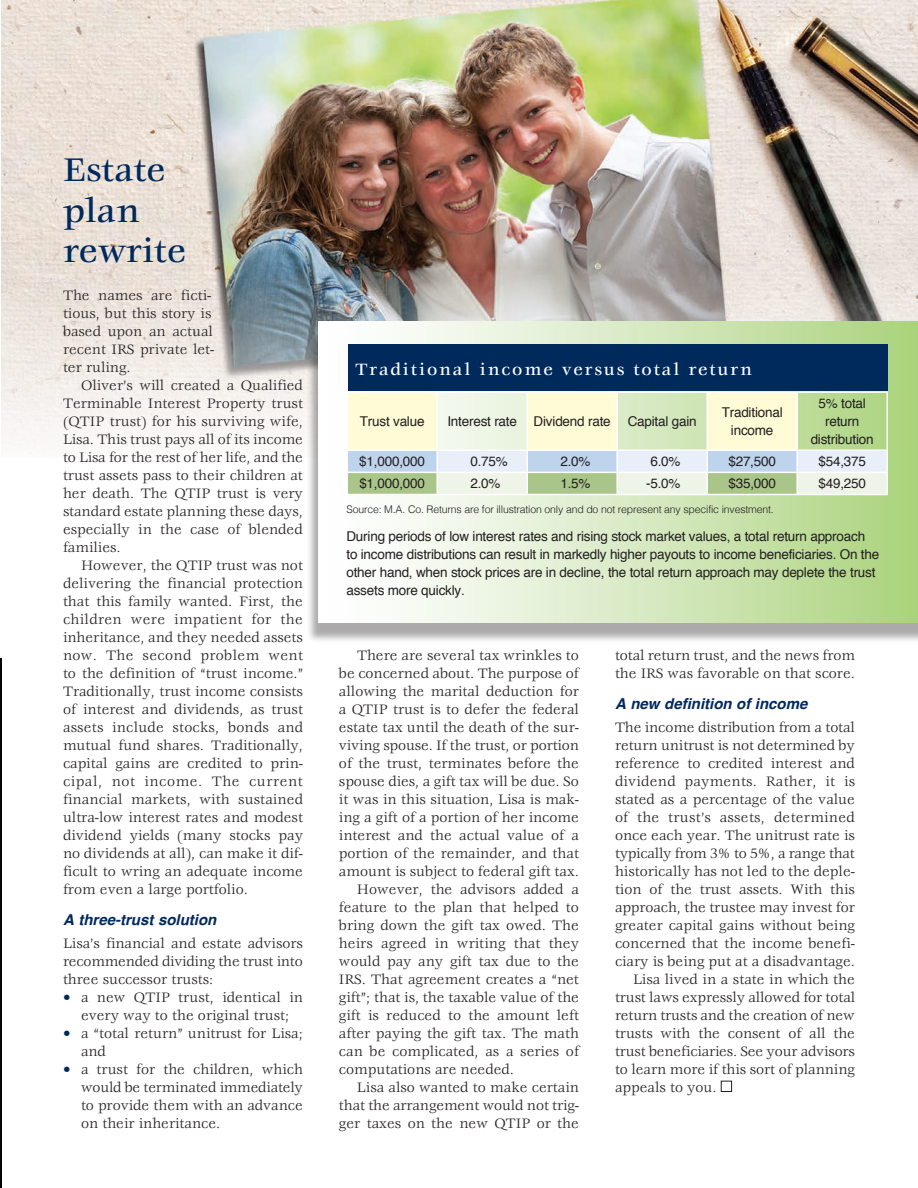
<style>
.page{position:relative;width:918px;height:1188px;background:#fff}
.page>*{position:absolute;margin:0;border:0;box-sizing:border-box;transform-origin:0 0}
.Headline{font:500 36px/40.5px "Veljovic";color:#00295c}
.Box_Head{font:500 18px "Veljovic";letter-spacing:.1em;color:#fff}
.Body{font:15px/18px "Veljovic";color:#231f20;text-align:justify}
.Body_no_indent{font:15px/18px "Veljovic";color:#231f20;text-align:justify}
.bulleted_body{font:15px/18px "Veljovic";color:#231f20;text-align:center}
.Color_subhead{font:italic 700 15px "Helvetica";color:#00295c}
.box_text{font:13.5px/18px "Helvetica";letter-spacing:-.015em;color:#231f20;text-align:center}
.box_text-2{font:300 10.5px "Helvetica";letter-spacing:-.015em;color:#231f20}
.s1{color:#00295c}
</style>
<div class="page">
<img style="left:1px;top:0;width:917px;height:454px">
<div style="left:307px;top:329px;width:611px;height:315px;background:#231f20;opacity:.38"></div>
<div style="left:318px;top:322px;width:600px;height:301px;background:linear-gradient(to right,#fff,#aed481)"></div>
<img style="left:0;top:658px;width:1px;height:530px">
<div style="left:721px;top:1081px;width:11px;height:11px;border:1px solid #231f20"></div>
<div style="left:348px;top:344px;width:539px;height:47px;background:#00295c"></div>
<svg style="left:348px;top:393px;width:538px;height:101px;background:#dee9ce"></svg>
<hr style="left:346px;top:391px;width:91px;height:2px;background:#fff">
<hr style="left:346px;top:393px;width:2px;height:56px;background:#fff">
<hr style="left:437px;top:391px;width:90px;height:2px;background:#fff">
<hr style="left:436px;top:393px;width:2px;height:56px;background:#fff">
<hr style="left:527px;top:391px;width:90px;height:2px;background:#fff">
<hr style="left:526px;top:393px;width:2px;height:56px;background:#fff">
<hr style="left:617px;top:391px;width:90px;height:2px;background:#fff">
<hr style="left:616px;top:393px;width:2px;height:56px;background:#fff">
<hr style="left:707px;top:391px;width:90px;height:2px;background:#fff">
<hr style="left:706px;top:393px;width:2px;height:56px;background:#fff">
<hr style="left:797px;top:391px;width:91px;height:2px;background:#fff">
<hr style="left:796px;top:393px;width:2px;height:56px;background:#fff">
<hr style="left:886px;top:393px;width:2px;height:56px;background:#fff">
<hr style="left:346px;top:449px;width:91px;height:2px;background:#fff">
<hr style="left:346px;top:451px;width:2px;height:21px;background:#fff">
<hr style="left:437px;top:449px;width:90px;height:2px;background:#fff">
<hr style="left:436px;top:451px;width:2px;height:21px;background:#fff">
<hr style="left:527px;top:449px;width:90px;height:2px;background:#fff">
<hr style="left:526px;top:451px;width:2px;height:21px;background:#fff">
<hr style="left:617px;top:449px;width:90px;height:2px;background:#fff">
<hr style="left:616px;top:451px;width:2px;height:21px;background:#fff">
<hr style="left:707px;top:449px;width:90px;height:2px;background:#fff">
<hr style="left:706px;top:451px;width:2px;height:21px;background:#fff">
<hr style="left:797px;top:449px;width:91px;height:2px;background:#fff">
<hr style="left:796px;top:451px;width:2px;height:21px;background:#fff">
<hr style="left:886px;top:451px;width:2px;height:21px;background:#fff">
<hr style="left:346px;top:472px;width:91px;height:1px;background:#fff">
<hr style="left:346px;top:473px;width:2px;height:21px;background:#fff">
<hr style="left:437px;top:472px;width:90px;height:1px;background:#fff">
<hr style="left:436px;top:473px;width:2px;height:21px;background:#fff">
<hr style="left:527px;top:472px;width:90px;height:1px;background:#fff">
<hr style="left:526px;top:473px;width:2px;height:21px;background:#fff">
<hr style="left:617px;top:472px;width:90px;height:1px;background:#fff">
<hr style="left:616px;top:473px;width:2px;height:21px;background:#fff">
<hr style="left:707px;top:472px;width:90px;height:1px;background:#fff">
<hr style="left:706px;top:473px;width:2px;height:21px;background:#fff">
<hr style="left:797px;top:472px;width:91px;height:1px;background:#fff">
<hr style="left:796px;top:473px;width:2px;height:21px;background:#fff">
<hr style="left:886px;top:473px;width:2px;height:21px;background:#fff">
<hr style="left:346px;top:494px;width:91px;height:1px;background:#fff">
<hr style="left:437px;top:494px;width:90px;height:1px;background:#fff">
<hr style="left:527px;top:494px;width:90px;height:1px;background:#fff">
<hr style="left:617px;top:494px;width:90px;height:1px;background:#fff">
<hr style="left:707px;top:494px;width:90px;height:1px;background:#fff">
<hr style="left:797px;top:494px;width:91px;height:1px;background:#fff">
<p class="Headline" style="left:63px;top:151px;width:124px">Estate plan rewrite</p>
<p class="Body_no_indent" style="left:63px;top:287px;width:153px;text-align:left">The names are ficti&shy;tious, but this story is based upon an actual recent IRS private let&shy;ter ruling.</p>
<p class="Body" style="left:63px;top:377px;width:242px;text-indent:18px">Oliver’s will created a Qualified Terminable Interest Property trust (QTIP trust) for his surviving wife, Lisa. This trust pays all of its income to Lisa for the rest of her life, and the trust assets pass to their children at her death. The QTIP trust is very standard estate planning these days, especially in the case of blended families.</p>
<p class="Body" style="left:63px;top:557px;width:242px;text-indent:18px">However, the QTIP trust was not delivering the financial protection that this family wanted. First, the children were impatient for the inheritance, and they needed assets now. The second problem went to the definition of “trust income.” Traditionally, trust income consists of interest and dividends, as trust assets include stocks, bonds and mutual fund shares. Traditionally, capital gains are credited to prin&shy;cipal, not income. The current financial markets, with sustained ultra-low interest rates and modest dividend yields (many stocks pay no dividends at all), can make it dif&shy;ficult to wring an adequate income from even a large portfolio.</p>
<p class="Color_subhead" style="left:63px;top:907px;width:155px">A three-trust solution</p>
<p class="Body_no_indent" style="left:63px;top:935px;width:242px">Lisa’s financial and estate advisors recommended dividing the trust into three successor trusts:</p>
<p class="bulleted_body" style="left:63px;top:989px;width:241px"><span class="s1">•</span> a new QTIP trust, identical in every way to the original trust;</p>
<p class="bulleted_body" style="left:81px;top:1025px;width:223px;text-align:left;text-indent:-18px"><span class="s1">•</span> a “total return” unitrust for Lisa; and</p>
<p class="bulleted_body" style="left:81px;top:1061px;width:224px;text-align:justify;text-indent:-18px"><span class="s1">•</span> a trust for the children, which would be terminated immediately to provide them with an advance on their inheritance.</p>
<p class="Box_Head" style="left:355px;top:359px;width:398px">Traditional income versus total return</p>
<p class="box_text" style="left:360px;top:413px;width:66px">Trust value</p>
<p class="box_text" style="left:447px;top:413px;width:71px">Interest rate</p>
<p class="box_text" style="left:534px;top:413px;width:79px">Dividend rate</p>
<p class="box_text" style="left:628px;top:413px;width:71px">Capital gain</p>
<p class="box_text" style="left:722px;top:404px;width:62px">Traditional income</p>
<p class="box_text" style="left:811px;top:395px;width:65px">5% total return distribution</p>
<p class="box_text" style="left:359px;top:453px;width:67px">$1,000,000</p>
<p class="box_text" style="left:470px;top:453px;width:39px">0.75%</p>
<p class="box_text" style="left:560px;top:453px;width:32px">2.0%</p>
<p class="box_text" style="left:650px;top:453px;width:32px">6.0%</p>
<p class="box_text" style="left:728px;top:453px;width:49px">$27,500</p>
<p class="box_text" style="left:818px;top:453px;width:49px">$54,375</p>
<p class="box_text" style="left:359px;top:475px;width:67px">$1,000,000</p>
<p class="box_text" style="left:470px;top:475px;width:32px">2.0%</p>
<p class="box_text" style="left:560px;top:475px;width:32px">1.5%</p>
<p class="box_text" style="left:646px;top:475px;width:36px">-5.0%</p>
<p class="box_text" style="left:728px;top:475px;width:49px">$35,000</p>
<p class="box_text" style="left:818px;top:475px;width:49px">$49,250</p>
<p class="box_text-2" style="left:346px;top:503px;width:429px">Source: M.A. Co. Returns are for illustration only and do not represent any specific investment.</p>
<p class="box_text" style="left:346px;top:528px;width:534px;text-align:left">During periods of low interest rates and rising stock market values, a total return approach to income distributions can result in markedly higher payouts to income beneficiaries. On the other hand, when stock prices are in decline, the total return approach may deplete the trust assets more quickly.</p>
<p class="Body" style="left:339px;top:647px;width:242px;text-indent:18px">There are several tax wrinkles to be concerned about. The purpose of allowing the marital deduction for a QTIP trust is to defer the federal estate tax until the death of the sur&shy;viving spouse. If the trust, or portion of the trust, terminates before the spouse dies, a gift tax will be due. So it was in this situation, Lisa is mak&shy;ing a gift of a portion of her income interest and the actual value of a portion of the remainder, and that amount is subject to federal gift tax.</p>
<p class="Body" style="left:339px;top:881px;width:242px;text-indent:18px">However, the advisors added a feature to the plan that helped to bring down the gift tax owed. The heirs agreed in writing that they would pay any gift tax due to the IRS. That agreement creates a “net gift”; that is, the taxable value of the gift is reduced to the amount left after paying the gift tax. The math can be complicated, as a series of computations are needed.</p>
<p class="Body" style="left:339px;top:1079px;width:241px;text-indent:18px">Lisa also wanted to make certain that the arrangement would not trig&shy;ger taxes on the new QTIP or the</p>
<p class="Body" style="left:615px;top:647px;width:242px">total return trust, and the news from the IRS was favorable on that score.</p>
<p class="Color_subhead" style="left:615px;top:692px;width:194px">A new definition of income</p>
<p class="Body_no_indent" style="left:615px;top:719px;width:242px">The income distribution from a total return unitrust is not determined by reference to credited interest and dividend payments. Rather, it is stated as a percentage of the value of the trust’s assets, determined once each year. The unitrust rate is typically from 3% to 5%, a range that historically has not led to the deple&shy;tion of the trust assets. With this approach, the trustee may invest for greater capital gains without being concerned that the income benefi&shy;ciary is being put at a disadvantage.</p>
<p class="Body" style="left:615px;top:971px;width:242px;text-indent:18px">Lisa lived in a state in which the trust laws expressly allowed for total return trusts and the creation of new trusts with the consent of all the trust beneficiaries. See your advisors to learn more if this sort of planning appeals to you.</p>
</div>
